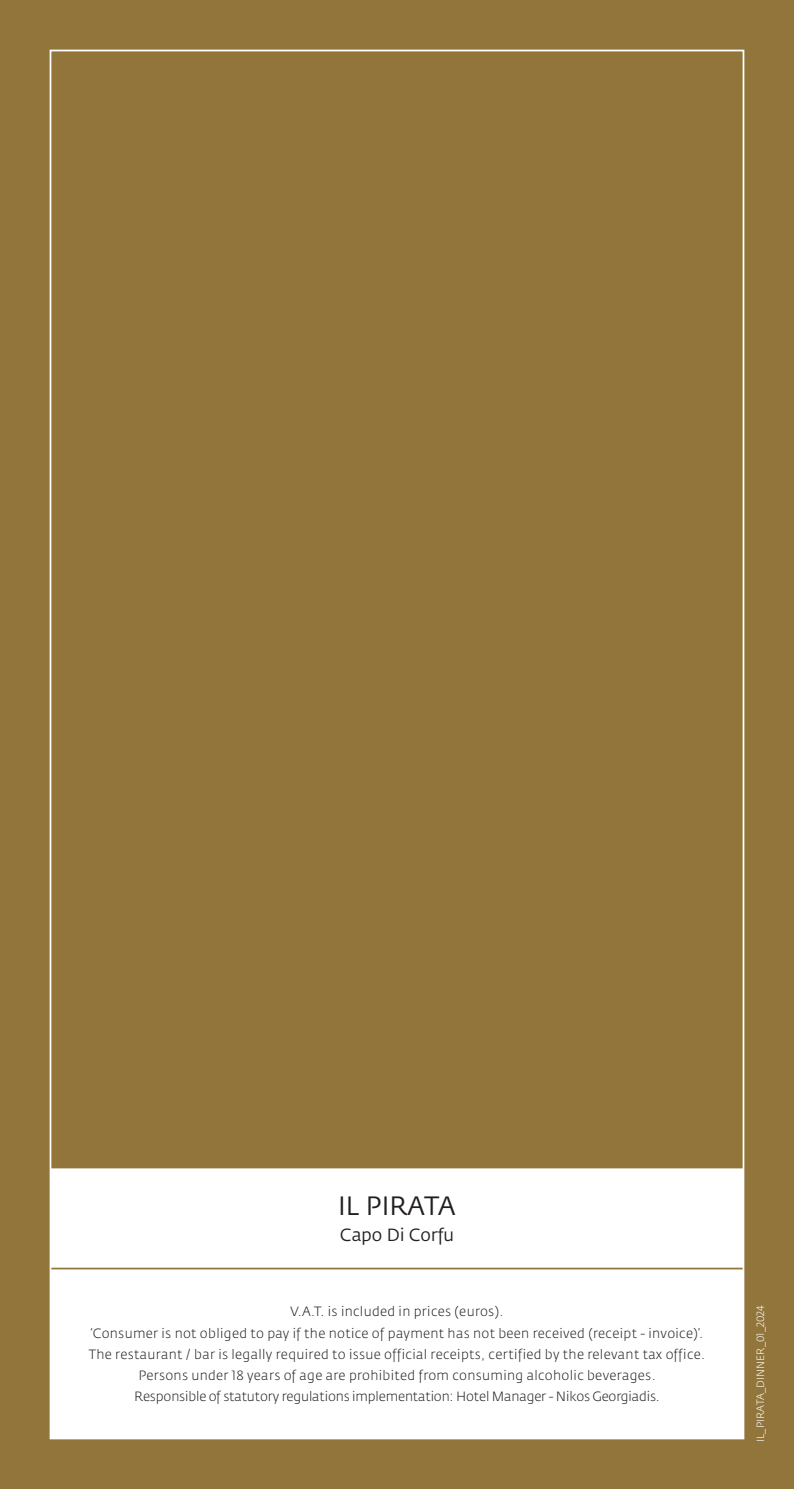
<style>
.page{position:relative;width:794px;height:1489px;background:#fff}
.page>*{position:absolute;margin:0;border:0;box-sizing:border-box;transform-origin:0 0}
.t1{font:26.25px "Fedra Sans Pro";color:#231f20}
.t2{font:17.5px "Fedra Sans Pro";color:#231f20}
.t3{font:300 13.3px/21px "Fedra Sans Pro";letter-spacing:.025em;color:#231f20;text-align:center}
.t4{font:300 10.5px "Fedra Sans Pro";letter-spacing:.005em;color:#fff}
</style>
<div class="page">
<div style="left:0;top:0;width:794px;height:1488px;background:#91753b"></div>
<div style="left:50px;top:1167px;width:693px;height:271px;background:#fff"></div>
<hr style="left:50px;top:1267px;width:694px;height:2px;background:#91753b">
<hr style="left:50px;top:1166px;width:694px;height:2px;background:#91753b">
<h1 class="t1" style="left:338px;top:1187px;width:119px">IL PIRATA</h1>
<h2 class="t2" style="left:340px;top:1222px;width:115px">Capo Di Corfu</h2>
<p class="t3" style="left:89px;top:1301px;width:618px">V.A.T. is included in prices (euros).<br>‘Consumer is not obliged to pay if the notice of payment has not been received (receipt - invoice)’.<br>The restaurant / bar is legally required to issue official receipts, certified by the relevant tax office.<br>Persons under 18 years of age are prohibited from consuming alcoholic beverages.<br>Responsible of statutory regulations implementation: Hotel Manager - Nikos Georgiadis.</p>
<p class="t4" style="left:754px;top:1441px;width:138px;rotate:-90deg">IL_PIRATA_DINNER_01_2024</p>
</div>
